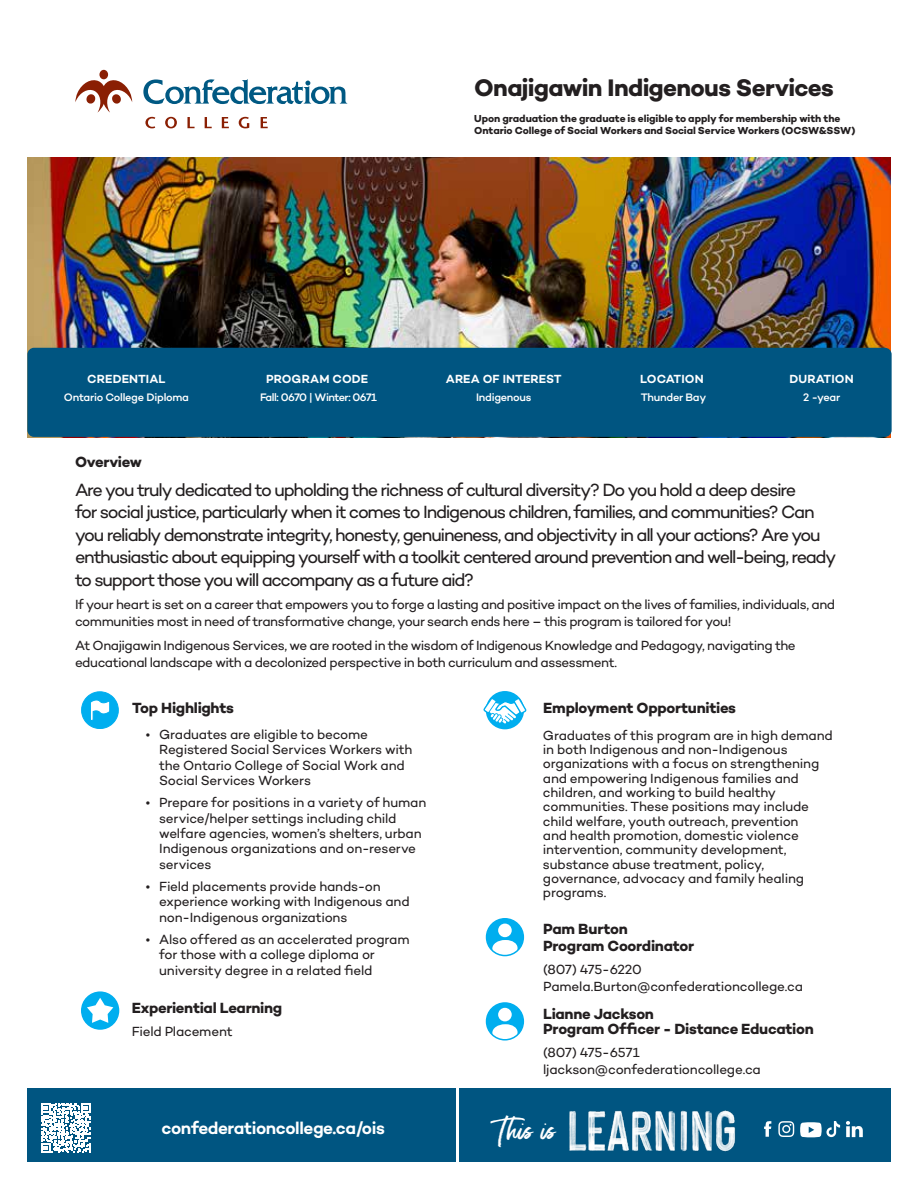
<style>
.page{position:relative;width:918px;height:1188px;background:#fff}
.page>*{position:absolute;margin:0;border:0;box-sizing:border-box;transform-origin:0 0}
.t1{font:30.3px "Moonstone";color:#fff}
.t2{font:700 24.3px "Campton";letter-spacing:-.03em;color:#231f20}
.t3{font:18px/22.4px "Campton";letter-spacing:-.07em;color:#231f20}
.t4{font:600 17.85px "Campton";letter-spacing:-.025em;color:#fff}
.t5{font:600 17.4px "Campton";letter-spacing:-.025em;color:#fff}
.t6{font:700 15px/17.1px "Campton";letter-spacing:-.02em;color:#231f20}
.t7{font:13.5px/14.2px "Campton";letter-spacing:-.02em;color:#231f20}
.t8{font:600 12px "Campton";letter-spacing:.01em;color:#fff}
.t9{font:500 11.1px "Campton";letter-spacing:-.025em;color:#fff}
.t10{font:700 10.35px/12.3px "Campton";letter-spacing:-.005em;color:#231f20}
</style>
<div class="page">
<img style="left:27px;top:157px;width:864px;height:280px">
<svg style="left:143px;top:79px;width:205px;height:25px"></svg>
<div style="left:99px;top:70px;width:9px;height:9px;background:#8a1f03;border-radius:50%"></div>
<svg style="left:75px;top:78px;width:57px;height:35px"></svg>
<svg style="left:145px;top:117px;width:10px;height:11px"></svg>
<svg style="left:165px;top:117px;width:12px;height:11px"></svg>
<svg style="left:187px;top:117px;width:8px;height:11px"></svg>
<svg style="left:205px;top:117px;width:7px;height:11px"></svg>
<svg style="left:222px;top:117px;width:7px;height:11px"></svg>
<svg style="left:239px;top:117px;width:10px;height:11px"></svg>
<svg style="left:261px;top:117px;width:7px;height:11px"></svg>
<div style="left:487px;top:919px;width:36px;height:37px;background:#00aeef;border-radius:50%"></div>
<div style="left:498px;top:924px;width:14px;height:13px;background:#fff;border-radius:50%"></div>
<svg style="left:492px;top:940px;width:26px;height:16px"></svg>
<div style="left:486px;top:918px;width:38px;height:38px;border:2px solid #00aeef;border-radius:50%"></div>
<div style="left:487px;top:692px;width:36px;height:37px;background:#00aeef;border-radius:50%"></div>
<div style="left:486px;top:691px;width:38px;height:38px;border:2px solid #00aeef;border-radius:50%"></div>
<svg style="left:484px;top:698px;width:42px;height:27px"></svg>
<svg style="left:82px;top:692px;width:36px;height:37px"></svg>
<div style="left:487px;top:1003px;width:36px;height:37px;background:#00aeef;border-radius:50%"></div>
<div style="left:498px;top:1008px;width:14px;height:13px;background:#fff;border-radius:50%"></div>
<svg style="left:492px;top:1024px;width:26px;height:16px"></svg>
<div style="left:486px;top:1002px;width:38px;height:39px;border:2px solid #00aeef;border-radius:50%"></div>
<div style="left:27px;top:1089px;width:864px;height:73px;background:#005581"></div>
<hr style="left:456px;top:1087px;width:3px;height:79px;background:#fff">
<svg style="left:41px;top:1103px;width:49px;height:49px"></svg>
<svg style="left:764px;top:1121px;width:7px;height:16px"></svg>
<svg style="left:778px;top:1121px;width:85px;height:16px"></svg>
<div style="left:82px;top:992px;width:37px;height:37px;background:#00aeef;border-radius:50%"></div>
<div style="left:81px;top:991px;width:38px;height:39px;border:2px solid #00aeef;border-radius:50%"></div>
<svg style="left:87px;top:998px;width:26px;height:25px"></svg>
<div style="left:27px;top:348px;width:865px;height:89px;background:#005581;border-radius:7px"></div>
<h2 class="t2" style="left:474px;top:72px;width:361px">Onajigawin Indigenous Services</h2>
<p class="t10" style="left:474px;top:112px;width:383px">Upon graduation the graduate is eligible to apply for membership with the<br>Ontario College of Social Workers and Social Service Workers (OCSW&amp;SSW)</p>
<p class="t8" style="left:87px;top:371px;width:80px">CREDENTIAL</p>
<p class="t9" style="left:64px;top:390px;width:127px">Ontario College Diploma</p>
<p class="t6" style="left:75px;top:454px;width:68px">Overview</p>
<p class="t8" style="left:266px;top:371px;width:104px">PROGRAM CODE</p>
<p class="t9" style="left:260px;top:390px;width:118px">Fall: 0670 | Winter: 0671</p>
<p class="t8" style="left:446px;top:371px;width:117px">AREA OF INTEREST</p>
<p class="t9" style="left:476px;top:390px;width:57px">Indigenous</p>
<p class="t8" style="left:640px;top:371px;width:65px">LOCATION</p>
<p class="t9" style="left:641px;top:390px;width:67px">Thunder Bay</p>
<p class="t8" style="left:790px;top:371px;width:66px">DURATION</p>
<p class="t9" style="left:803px;top:390px;width:38px">2 -year</p>
<p class="t3" style="left:75px;top:478px;width:763px">Are you truly dedicated to upholding the richness of cultural diversity? Do you hold a deep desire<br>for social justice, particularly when it comes to Indigenous children, families, and communities? Can you reliably demonstrate integrity, honesty, genuineness, and objectivity in all your actions? Are you enthusiastic about equipping yourself with a toolkit centered around prevention and well-being, ready to support those you will accompany as a future aid?</p>
<p class="t7" style="left:75px;top:596px;width:762px;line-height:17px">If your heart is set on a career that empowers you to forge a lasting and positive impact on the lives of families, individuals, and communities most in need of transformative change, your search ends here – this program is tailored for you!</p>
<p class="t7" style="left:75px;top:637px;width:722px;line-height:17px">At Onajigawin Indigenous Services, we are rooted in the wisdom of Indigenous Knowledge and Pedagogy, navigating the educational landscape with a decolonized perspective in both curriculum and assessment.</p>
<p class="t6" style="left:132px;top:699px;width:103px">Top Highlights</p>
<p class="t6" style="left:543px;top:699px;width:194px">Employment Opportunities</p>
<p class="t7" style="left:159px;top:726px;width:255px;line-height:15.5px;text-indent:-14px">• Graduates are eligible to become Registered Social Services Workers with the Ontario College of Social Work and Social Services Workers</p>
<p class="t7" style="left:159px;top:795px;width:269px;line-height:15.5px;text-indent:-14px">• Prepare for positions in a variety of human service/helper settings including child welfare agencies, women’s shelters, urban Indigenous organizations and on-reserve services</p>
<p class="t7" style="left:159px;top:878px;width:252px;line-height:15.5px;text-indent:-14px">• Field placements provide hands-on experience working with Indigenous and non-Indigenous organizations</p>
<p class="t7" style="left:159px;top:931px;width:252px;line-height:15.5px;text-indent:-14px">• Also offered as an accelerated program for those with a college diploma or university degree in a related field</p>
<p class="t6" style="left:132px;top:999px;width:152px">Experiential Learning</p>
<p class="t7" style="left:132px;top:1024px;width:103px">Field Placement</p>
<p class="t7" style="left:543px;top:728px;width:291px">Graduates of this program are in high demand in both Indigenous and non-Indigenous organizations with a focus on strengthening and empowering Indigenous families and children, and working to build healthy communities. These positions may include child welfare, youth outreach, prevention<br>and health promotion, domestic violence intervention, community development, substance abuse treatment, policy, governance, advocacy and family healing programs.</p>
<p class="t6" style="left:543px;top:920px;width:153px">Pam Burton<br>Program Coordinator</p>
<p class="t7" style="left:543px;top:961px;width:261px;line-height:16.2px">(807) 475-6220<br>Pamela.Burton@confederationcollege.ca</p>
<p class="t6" style="left:543px;top:1005px;width:272px;line-height:15.9px">Lianne Jackson<br>Program Officer - Distance Education</p>
<p class="t7" style="left:543px;top:1044px;width:219px;line-height:16.2px">(807) 475-6571 ljackson@confederationcollege.ca</p>
<p class="t5" style="left:162px;top:1117px;width:225px">confederationcollege.ca/ois</p>
<h1 class="t1" style="left:499px;top:1110px;width:59px">This is</h1>
<h3 class="t4" style="left:104px;top:1117px;width:335px">confederationcollege.ca/aerospace-mfg</h3>
</div>
